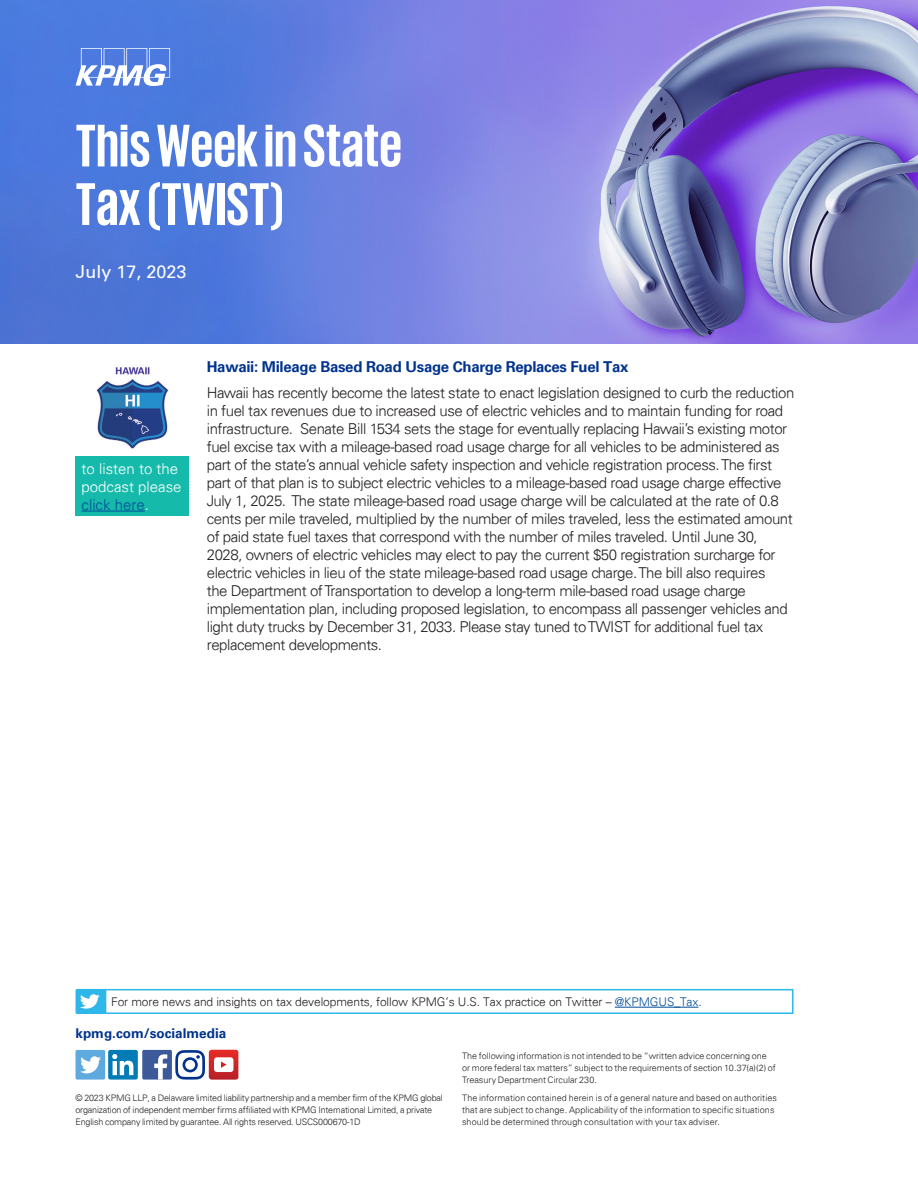
<style>
.page{position:relative;width:918px;height:1188px;background:#fff}
.page>*{position:absolute;margin:0;border:0;box-sizing:border-box;transform-origin:0 0}
.Title_60pt_White{font:700 61.5px/58.5px "KPMG";color:#fff}
.Subhead_9pt{font:18px "Univers 55 Roman";color:#fff}
.Body_Copy{font:300 15px/18px "Univers 45";letter-spacing:-.03em;color:#231f20}
.Body_Copy-2{font:700 15px "Univers 65";letter-spacing:-.02em;color:#00338d}
.Folio{font:300 15px/18px "Univers 45";color:#fff}
.URL{font:700 13.5px "Univers 65";color:#00338d}
.Folio-2{font:300 12px "Univers 45";letter-spacing:-.01em;color:#231f20}
.Legal_6pt{font:300 9px/12px "Univers 45";letter-spacing:-.005em;color:#231f20}
.s1{color:#014d97}
</style>
<div class="page">
<img style="left:0;top:0;width:918px;height:344px">
<img style="left:96px;top:367px;width:73px;height:82px">
<div style="left:76px;top:456px;width:113px;height:60px;background:#15baaa"></div>
<hr style="left:82px;top:511px;width:63px;height:1px;background:#014d97">
<svg style="left:76px;top:48px;width:94px;height:38px"></svg>
<div style="left:76px;top:1050px;width:29px;height:30px;background:#5ea9dd;border-radius:2px"></div>
<svg style="left:80px;top:1056px;width:21px;height:17px"></svg>
<div style="left:108px;top:1050px;width:30px;height:30px;background:#007bb6;border-radius:2px"></div>
<svg style="left:112px;top:1054px;width:21px;height:21px"></svg>
<div style="left:142px;top:1050px;width:30px;height:30px;background:#3c5a99;border-radius:2px"></div>
<svg style="left:154px;top:1054px;width:13px;height:26px"></svg>
<svg style="left:175px;top:1050px;width:63px;height:30px"></svg>
<hr style="left:615px;top:1007px;width:83px;height:1px;background:#014d97">
<div style="left:104px;top:989px;width:690px;height:25px;border:2px solid #30b7ea"></div>
<div style="left:76px;top:989px;width:30px;height:25px;background:#30b7ea;border-radius:2px"></div>
<svg style="left:80px;top:994px;width:20px;height:15px"></svg>
<p class="Title_60pt_White" style="left:76px;top:114px;width:328px">This Week in State<br>Tax (TWIST)</p>
<p class="Subhead_9pt" style="left:76px;top:261px;width:113px">July 17, 2023</p>
<p class="Folio" style="left:82px;top:459px;width:102px">to listen to the podcast please <span class="s1">click here</span>.</p>
<p class="Body_Copy-2" style="left:207px;top:358px;width:423px">Hawaii: Mileage Based Road Usage Charge Replaces Fuel Tax</p>
<p class="Body_Copy" style="left:207px;top:383px;width:589px">Hawaii has recently become the latest state to enact legislation designed to curb the reduction in fuel tax revenues due to increased use of electric vehicles and to maintain funding for road infrastructure. Senate Bill 1534 sets the stage for eventually replacing Hawaii’s existing motor fuel excise tax with a mileage-based road usage charge for all vehicles to be administered as part of the state’s annual vehicle safety inspection and vehicle registration process. The first part of that plan is to subject electric vehicles to a mileage-based road usage charge effective July 1, 2025. The state mileage-based road usage charge will be calculated at the rate of 0.8 cents per mile traveled, multiplied by the number of miles traveled, less the estimated amount of paid state fuel taxes that correspond with the number of miles traveled. Until June 30, 2028, owners of electric vehicles may elect to pay the current $50 registration surcharge for electric vehicles in lieu of the state mileage-based road usage charge. The bill also requires<br>the Department of Transportation to develop a long-term mile-based road usage charge implementation plan, including proposed legislation, to encompass all passenger vehicles and light duty trucks by December 31, 2033. Please stay tuned to TWIST for additional fuel tax replacement developments.</p>
<p class="Folio-2" style="left:111px;top:994px;width:592px">For more news and insights on tax developments, follow KPMG’s U.S. Tax practice on Twitter – <span class="s1">@KPMGUS_Tax.</span></p>
<p class="URL" style="left:76px;top:1026px;width:152px">kpmg.com/socialmedia</p>
<p class="Legal_6pt" style="left:76px;top:1092px;width:369px">© 2023 KPMG LLP, a Delaware limited liability partnership and a member firm of the KPMG global organization of independent member firms affiliated with KPMG International Limited, a private<br>English company limited by guarantee. All rights reserved. USCS000670-1D</p>
<p class="Legal_6pt" style="left:462px;top:1050px;width:315px">The following information is not intended to be “written advice concerning one or more federal tax matters” subject to the requirements of section 10.37(a)(2) of<br>Treasury Department Circular 230.</p>
<p class="Legal_6pt" style="left:462px;top:1092px;width:316px">The information contained herein is of a general nature and based on authorities that are subject to change. Applicability of the information to specific situations should be determined through consultation with your tax adviser.</p>
</div>
